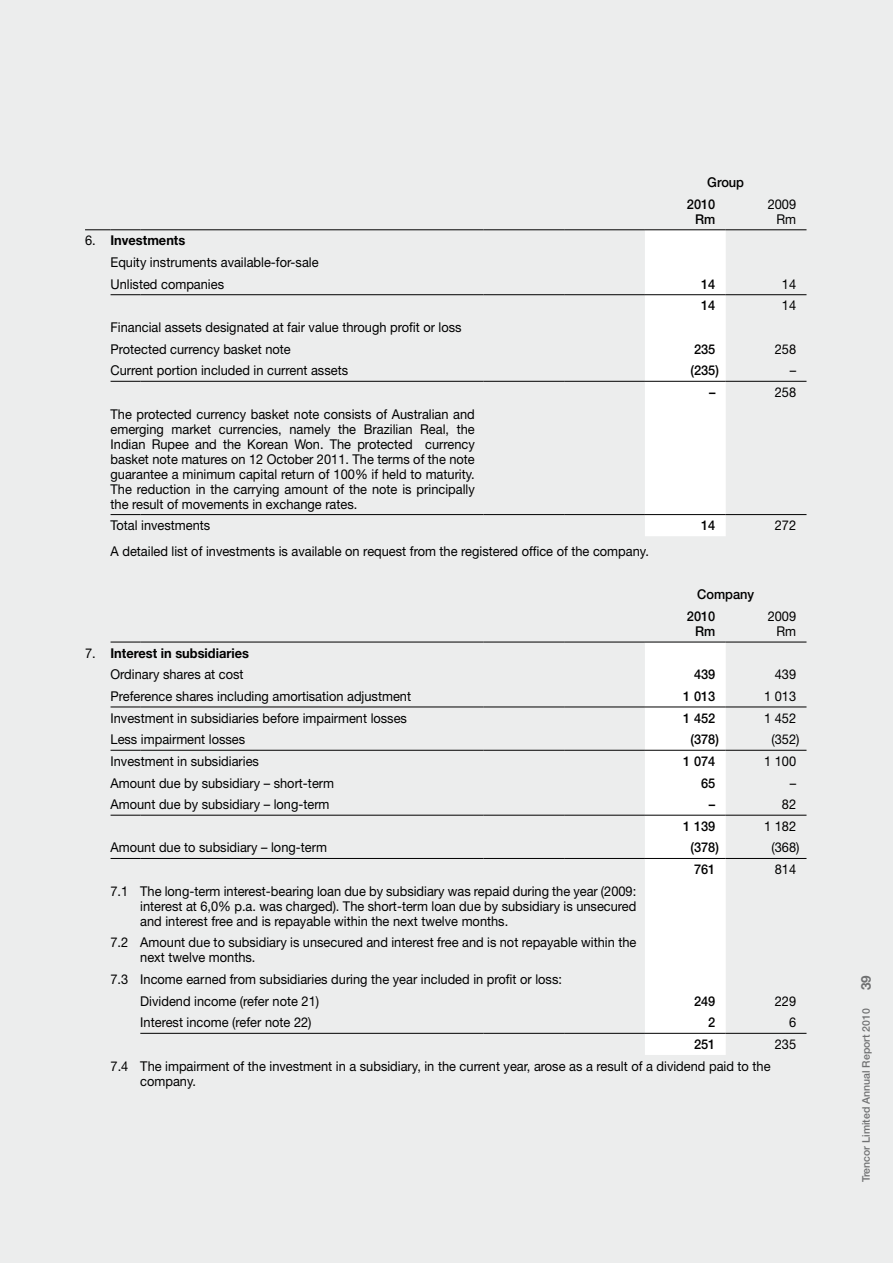
<style>
.page{position:relative;width:893px;height:1263px;background:#eceded}
.page>*{position:absolute;margin:0;border:0;box-sizing:border-box;transform-origin:0 0}
.t1{font:13.5px/15px "Helvetica Neue LT Std";color:#000;scale:.95 1}
.t2{font:500 13.5px/21.6px "Helvetica Neue LT Std";color:#000;scale:.95 1}
.t3{font:700 13.5px "Helvetica Neue LT Std";color:#707172}
.t4{font:500 10.5px "Helvetica Neue LT Std";color:#707172}
.s1{font-weight:700}
</style>
<div class="page">
<svg style="left:483px;top:230px;width:81px;height:286px"></svg>
<svg style="left:645px;top:230px;width:81px;height:825px;fill:#fff"></svg>
<svg style="left:85px;top:229px;width:55px;height:1px"></svg>
<hr style="left:140px;top:229px;width:343px;height:1px;background:#000">
<hr style="left:483px;top:229px;width:81px;height:1px;background:#000">
<hr style="left:564px;top:229px;width:81px;height:1px;background:#000">
<hr style="left:645px;top:229px;width:81px;height:1px;background:#000">
<hr style="left:726px;top:229px;width:80px;height:1px;background:#000">
<hr style="left:483px;top:294px;width:81px;height:1px;background:#000">
<hr style="left:564px;top:294px;width:81px;height:1px;background:#000">
<hr style="left:645px;top:294px;width:81px;height:1px;background:#000">
<hr style="left:726px;top:294px;width:80px;height:1px;background:#000">
<hr style="left:483px;top:381px;width:81px;height:1px;background:#000">
<hr style="left:564px;top:381px;width:81px;height:1px;background:#000">
<hr style="left:645px;top:381px;width:81px;height:1px;background:#000">
<hr style="left:726px;top:381px;width:80px;height:1px;background:#000">
<hr style="left:483px;top:514px;width:81px;height:1px;background:#000">
<hr style="left:564px;top:514px;width:81px;height:1px;background:#000">
<hr style="left:645px;top:514px;width:81px;height:1px;background:#000">
<hr style="left:726px;top:514px;width:80px;height:1px;background:#000">
<hr style="left:645px;top:707px;width:81px;height:1px;background:#000">
<hr style="left:726px;top:707px;width:80px;height:1px;background:#000">
<hr style="left:483px;top:750px;width:81px;height:1px;background:#000">
<hr style="left:564px;top:750px;width:81px;height:1px;background:#000">
<hr style="left:645px;top:750px;width:81px;height:1px;background:#000">
<hr style="left:726px;top:750px;width:80px;height:1px;background:#000">
<hr style="left:483px;top:815px;width:81px;height:1px;background:#000">
<hr style="left:564px;top:815px;width:81px;height:1px;background:#000">
<hr style="left:645px;top:815px;width:81px;height:1px;background:#000">
<hr style="left:726px;top:815px;width:80px;height:1px;background:#000">
<hr style="left:483px;top:858px;width:81px;height:1px;background:#000">
<hr style="left:564px;top:858px;width:81px;height:1px;background:#000">
<hr style="left:645px;top:858px;width:81px;height:1px;background:#000">
<hr style="left:726px;top:858px;width:80px;height:1px;background:#000">
<svg style="left:111px;top:750px;width:29px;height:1px"></svg>
<hr style="left:140px;top:750px;width:343px;height:1px;background:#000">
<svg style="left:111px;top:707px;width:29px;height:1px"></svg>
<hr style="left:140px;top:707px;width:343px;height:1px;background:#000">
<hr style="left:483px;top:707px;width:81px;height:1px;background:#000">
<hr style="left:564px;top:707px;width:81px;height:1px;background:#000">
<svg style="left:111px;top:514px;width:29px;height:1px"></svg>
<hr style="left:140px;top:514px;width:343px;height:1px;background:#000">
<svg style="left:111px;top:381px;width:29px;height:1px"></svg>
<hr style="left:140px;top:381px;width:343px;height:1px;background:#000">
<svg style="left:111px;top:294px;width:29px;height:1px"></svg>
<hr style="left:140px;top:294px;width:343px;height:1px;background:#000">
<svg style="left:111px;top:815px;width:29px;height:1px"></svg>
<hr style="left:140px;top:815px;width:343px;height:1px;background:#000">
<svg style="left:111px;top:858px;width:29px;height:1px"></svg>
<hr style="left:140px;top:858px;width:343px;height:1px;background:#000">
<hr style="left:140px;top:1033px;width:343px;height:1px;background:#000">
<hr style="left:483px;top:1033px;width:81px;height:1px;background:#000">
<hr style="left:564px;top:1033px;width:81px;height:1px;background:#000">
<hr style="left:645px;top:1033px;width:81px;height:1px;background:#000">
<hr style="left:726px;top:1033px;width:80px;height:1px;background:#000">
<svg style="left:111px;top:642px;width:29px;height:1px"></svg>
<hr style="left:140px;top:642px;width:343px;height:1px;background:#000">
<hr style="left:483px;top:642px;width:81px;height:1px;background:#000">
<hr style="left:564px;top:642px;width:81px;height:1px;background:#000">
<hr style="left:645px;top:642px;width:81px;height:1px;background:#000">
<hr style="left:726px;top:642px;width:80px;height:1px;background:#000">
<p class="t1" style="left:111px;top:230px;width:221px;line-height:21.6px;text-indent:-26px">6. <span class="s1">Investments<br></span>Equity instruments available-for-sale<br>Unlisted companies</p>
<p class="t1" style="left:111px;top:316px;width:371px;line-height:21.6px">Financial assets designated at fair value through profit or loss<br>Protected currency basket note</p>
<p class="t2" style="left:687px;top:171px;width:62px;text-indent:20px">Group<br>2010</p>
<p class="t2" style="left:695px;top:208px;width:23px">Rm</p>
<p class="t1" style="left:768px;top:196px;width:32px;text-align:right">2009<br>Rm</p>
<p class="t2" style="left:701px;top:273px;width:17px">14</p>
<p class="t1" style="left:782px;top:276px;width:17px">14</p>
<p class="t2" style="left:701px;top:295px;width:17px">14</p>
<p class="t1" style="left:782px;top:298px;width:17px">14</p>
<p class="t2" style="left:694px;top:338px;width:24px">235</p>
<p class="t1" style="left:775px;top:341px;width:24px">258</p>
<p class="t1" style="left:111px;top:363px;width:252px">Current portion included in current assets</p>
<p class="t2" style="left:690px;top:360px;width:32px">(235)</p>
<p class="t1" style="left:790px;top:363px;width:8px">–</p>
<p class="t2" style="left:709px;top:381px;width:8px">–</p>
<p class="t1" style="left:775px;top:384px;width:24px">258</p>
<p class="t1" style="left:111px;top:406px;width:385px;text-align:justify">The protected currency basket note consists of Australian and emerging market currencies, namely the Brazilian Real, the Indian Rupee and the Korean Won. The protected currency basket note matures on 12 October 2011. The terms of the note guarantee a minimum capital return of 100% if held to maturity.<br>The reduction in the carrying amount of the note is principally the result of movements in exchange rates.</p>
<p class="t1" style="left:111px;top:518px;width:107px">Total investments</p>
<p class="t2" style="left:701px;top:514px;width:17px">14</p>
<p class="t1" style="left:775px;top:518px;width:24px">272</p>
<p class="t1" style="left:111px;top:544px;width:568px">A detailed list of investments is available on request from the registered office of the company.</p>
<p class="t2" style="left:687px;top:584px;width:72px;text-indent:10px">Company<br>2010</p>
<p class="t2" style="left:695px;top:620px;width:23px">Rm</p>
<p class="t1" style="left:768px;top:609px;width:32px;text-align:right">2009<br>Rm</p>
<p class="t1" style="left:111px;top:642px;width:147px;line-height:21.6px;text-indent:-26px">7. <span class="s1">Interest in subsidiaries<br></span>Ordinary shares at cost</p>
<p class="t2" style="left:694px;top:664px;width:24px">439</p>
<p class="t1" style="left:775px;top:667px;width:24px">439</p>
<p class="t1" style="left:111px;top:688px;width:318px">Preference shares including amortisation adjustment</p>
<p class="t2" style="left:683px;top:685px;width:35px">1 013</p>
<p class="t1" style="left:764px;top:688px;width:35px">1 013</p>
<p class="t1" style="left:111px;top:710px;width:314px">Investment in subsidiaries before impairment losses</p>
<p class="t2" style="left:683px;top:707px;width:35px">1 452</p>
<p class="t1" style="left:764px;top:710px;width:35px">1 452</p>
<p class="t1" style="left:111px;top:732px;width:143px">Less impairment losses</p>
<p class="t2" style="left:690px;top:728px;width:32px">(378)</p>
<p class="t1" style="left:771px;top:732px;width:31px">(352)</p>
<p class="t1" style="left:111px;top:753px;width:158px">Investment in subsidiaries</p>
<p class="t2" style="left:683px;top:750px;width:35px">1 074</p>
<p class="t1" style="left:764px;top:753px;width:35px">1 100</p>
<p class="t1" style="left:111px;top:775px;width:237px">Amount due by subsidiary – short-term</p>
<p class="t2" style="left:701px;top:772px;width:17px">65</p>
<p class="t1" style="left:790px;top:775px;width:8px">–</p>
<p class="t1" style="left:111px;top:797px;width:232px">Amount due by subsidiary – long-term</p>
<p class="t2" style="left:709px;top:793px;width:8px">–</p>
<p class="t1" style="left:782px;top:797px;width:17px">82</p>
<p class="t2" style="left:683px;top:815px;width:35px">1 139</p>
<p class="t1" style="left:764px;top:818px;width:35px">1 182</p>
<p class="t1" style="left:111px;top:840px;width:229px">Amount due to subsidiary – long-term</p>
<p class="t2" style="left:690px;top:837px;width:32px">(378)</p>
<p class="t1" style="left:771px;top:840px;width:31px">(368)</p>
<p class="t2" style="left:694px;top:858px;width:24px">761</p>
<p class="t1" style="left:775px;top:862px;width:24px">814</p>
<p class="t1" style="left:140px;top:883px;width:524px;text-align:justify;text-indent:-30px">7.1 The long-term interest-bearing loan due by subsidiary was repaid during the year (2009: interest at 6,0% p.a. was charged). The short-term loan due by subsidiary is unsecured and interest free and is repayable within the next twelve months.</p>
<p class="t1" style="left:140px;top:935px;width:524px;text-indent:-30px">7.2 Amount due to subsidiary is unsecured and interest free and is not repayable within the next twelve months.</p>
<p class="t1" style="left:140px;top:968px;width:445px;line-height:21.6px;text-indent:-30px">7.3 Income earned from subsidiaries during the year included in profit or loss:<br>Dividend income (refer note 21)</p>
<p class="t2" style="left:694px;top:990px;width:24px">249</p>
<p class="t1" style="left:775px;top:993px;width:24px">229</p>
<p class="t1" style="left:140px;top:1015px;width:182px">Interest income (refer note 22)</p>
<p class="t2" style="left:708px;top:1011px;width:9px">2</p>
<p class="t1" style="left:789px;top:1015px;width:9px">6</p>
<p class="t2" style="left:694px;top:1033px;width:24px">251</p>
<p class="t1" style="left:775px;top:1036px;width:24px">235</p>
<p class="t1" style="left:140px;top:1058px;width:665px;text-indent:-30px">7.4 The impairment of the investment in a subsidiary, in the current year, arose as a result of a dividend paid to the company.</p>
<p class="t3" style="left:858px;top:990px;width:17px;rotate:-90deg">39</p>
<p class="t4" style="left:860px;top:1182px;width:175px;rotate:-90deg">Trencor Limited Annual Report 2010</p>
</div>
